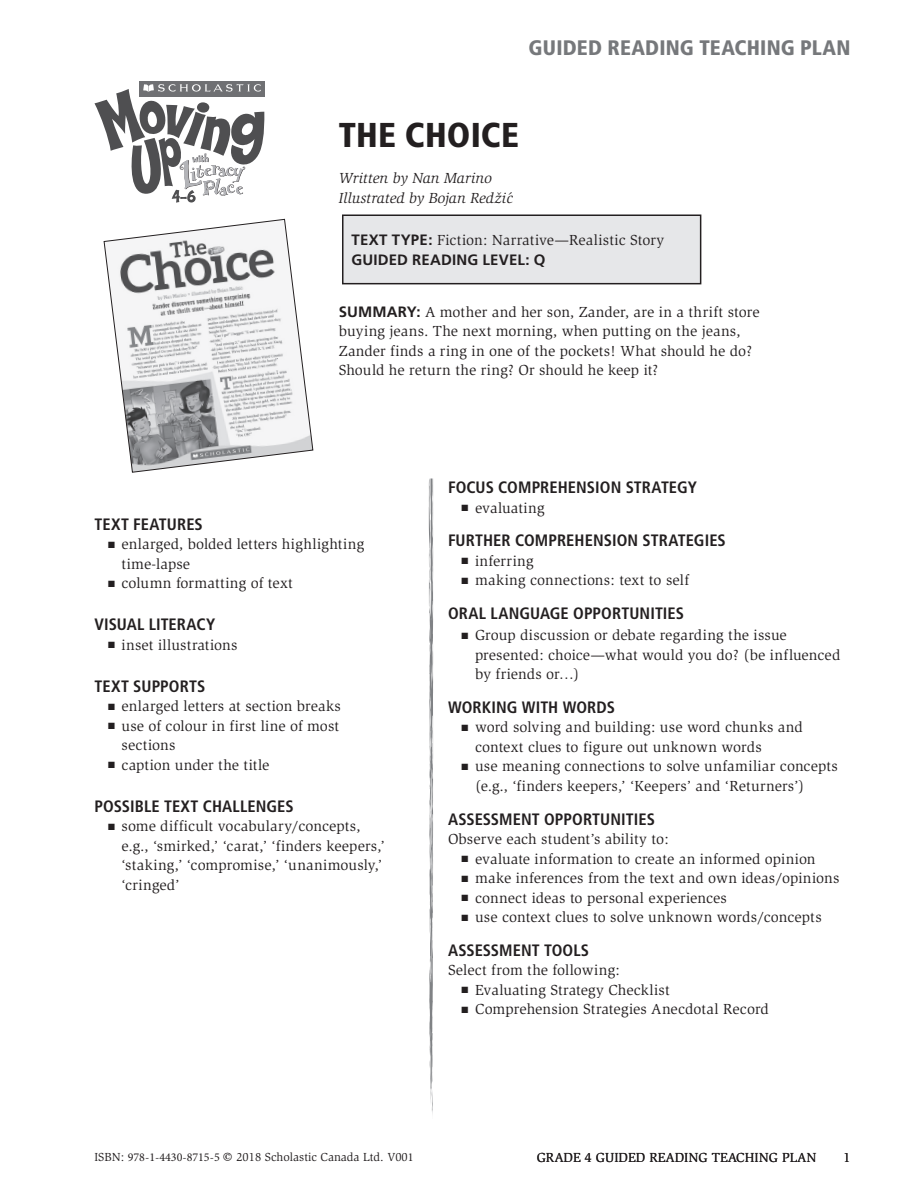
<style>
.page{position:relative;width:918px;height:1188px;background:#fff}
.page>*{position:absolute;margin:0;border:0;box-sizing:border-box;transform-origin:0 0}
.t1{font:900 condensed 34.5px "Frutiger";letter-spacing:.005em;color:#231f20}
.t2{font:900 condensed 21px "Frutiger";letter-spacing:.01em;color:#76787b}
.t3{font:700 condensed 16.5px "Frutiger";letter-spacing:.005em;color:#231f20}
.t4{font:15px/19.5px "Slimbach";letter-spacing:.01em;color:#231f20}
.t5{font:italic 15px/19.5px "Slimbach";color:#231f20}
.t6{font:700 15px "Frutiger";letter-spacing:.01em;color:#231f20}
.t7{font:13.5px "Slimbach";color:#231f20}
.t8{font:12px "Slimbach";color:#231f20}
.s1{font-family:"Frutiger";font-weight:700}
.s2{font-family:"Minion Pro"}
.s3{font-size:18px}
</style>
<div class="page">
<div style="left:343px;top:215px;width:358px;height:69px;background:#e6e7e9"></div>
<div style="left:342px;top:214px;width:359px;height:70px;border:2px solid #231f20"></div>
<svg style="left:103px;top:219px;width:211px;height:254px"></svg>
<div style="left:139px;top:81px;width:126px;height:15px;background:#6f7073"></div>
<svg style="left:95px;top:84px;width:170px;height:119px"></svg>
<svg style="left:429px;top:478px;width:5px;height:636px"></svg>
<h2 class="t2" style="left:529px;top:35px;width:323px">GUIDED READING TEACHING PLAN</h2>
<h1 class="t1" style="left:339px;top:115px;width:182px">THE CHOICE</h1>
<p class="t5" style="left:339px;top:169px;width:176px">Written by Nan Marino<br>Illustrated by Bojan Redži´c</p>
<p class="t4" style="left:352px;top:231px;width:314px"><span class="s1">TEXT TYPE:</span> Fiction: Narrative—Realistic Story</p>
<p class="t6" style="left:352px;top:251px;width:196px">GUIDED READING LEVEL: Q</p>
<p class="t4" style="left:339px;top:302px;width:422px"><span class="s1">SUMMARY:</span> A mother and her son, Zander, are in a thrift store buying jeans. The next morning, when putting on the jeans, Zander finds a ring in one of the pockets! What should he do?<br>Should he return the ring? Or should he keep it?</p>
<p class="t3" style="left:94px;top:514px;width:110px">TEXT FEATURES</p>
<p class="t4" style="left:122px;top:535px;width:244px;text-indent:-14px">■ enlarged, bolded letters highlighting time-lapse</p>
<p class="t4" style="left:108px;top:574px;width:186px">■ column formatting of text</p>
<p class="t3" style="left:94px;top:615px;width:122px">VISUAL LITERACY</p>
<p class="t4" style="left:108px;top:635px;width:131px">■ inset illustrations</p>
<p class="t3" style="left:94px;top:676px;width:112px">TEXT SUPPORTS</p>
<p class="t4" style="left:108px;top:697px;width:235px">■ enlarged letters at section breaks</p>
<p class="t4" style="left:122px;top:716px;width:219px;text-indent:-14px">■ use of colour in first line of most sections</p>
<p class="t4" style="left:108px;top:755px;width:163px">■ caption under the title</p>
<p class="t3" style="left:94px;top:796px;width:201px">POSSIBLE TEXT CHALLENGES</p>
<p class="t4" style="left:122px;top:817px;width:265px;text-indent:-14px">■ some difficult vocabulary/concepts, e.g., ‘smirked,’ ‘carat,’ ‘finders keepers,’ ‘staking,’ ‘compromise,’ ‘unanimously,’ ‘cringed’</p>
<p class="t3" style="left:448px;top:478px;width:250px">FOCUS COMPREHENSION STRATEGY</p>
<p class="t4" style="left:462px;top:498px;width:85px">■ evaluating</p>
<p class="t3" style="left:448px;top:531px;width:279px">FURTHER COMPREHENSION STRATEGIES</p>
<p class="t4" style="left:462px;top:551px;width:74px">■ inferring</p>
<p class="t4" style="left:462px;top:571px;width:229px">■ making connections: text to self</p>
<p class="t3" style="left:448px;top:604px;width:238px">ORAL LANGUAGE OPPORTUNITIES</p>
<p class="t4" style="left:475px;top:625px;width:367px;text-indent:-14px">■ Group discussion or debate regarding the issue presented: choice—what would you do? (be influenced by friends or…)</p>
<p class="t3" style="left:448px;top:697px;width:169px">WORKING WITH WORDS</p>
<p class="t4" style="left:475px;top:718px;width:329px;text-indent:-14px">■ word solving and building: use word chunks and context clues to figure out unknown words</p>
<p class="t4" style="left:475px;top:757px;width:364px;text-indent:-14px">■ use meaning connections to solve unfamiliar concepts (e.g., ‘finders keepers,’ ‘Keepers’ and ‘Returners’)</p>
<p class="t3" style="left:448px;top:809px;width:208px">ASSESSMENT OPPORTUNITIES</p>
<p class="t4" style="left:448px;top:829px;width:222px">Observe each student’s ability to:</p>
<p class="t4" style="left:462px;top:849px;width:356px">■ evaluate information to create an informed opinion</p>
<p class="t4" style="left:462px;top:868px;width:379px">■ make inferences from the text and own ideas/opinions</p>
<p class="t4" style="left:462px;top:888px;width:267px">■ connect ideas to personal experiences</p>
<p class="t4" style="left:462px;top:907px;width:362px">■ use context clues to solve unknown words/concepts</p>
<p class="t3" style="left:448px;top:940px;width:143px">ASSESSMENT TOOLS</p>
<p class="t4" style="left:448px;top:961px;width:173px">Select from the following:</p>
<p class="t4" style="left:462px;top:980px;width:210px">■ Evaluating Strategy Checklist</p>
<p class="t4" style="left:462px;top:1000px;width:309px">■ Comprehension Strategies Anecdotal Record</p>
<p class="t8" style="left:94px;top:1150px;width:321px">ISBN: <span class="s2">978-1-4430-8715-5</span> <span class="s3">©</span> 2018 Scholastic Canada Ltd. V00<span class="s2">1</span></p>
<p class="t7" style="left:537px;top:1149px;width:281px">GRADE 4 GUIDED READING TEACHING PLAN</p>
<p class="t7" style="left:844px;top:1149px;width:8px">1</p>
</div>
